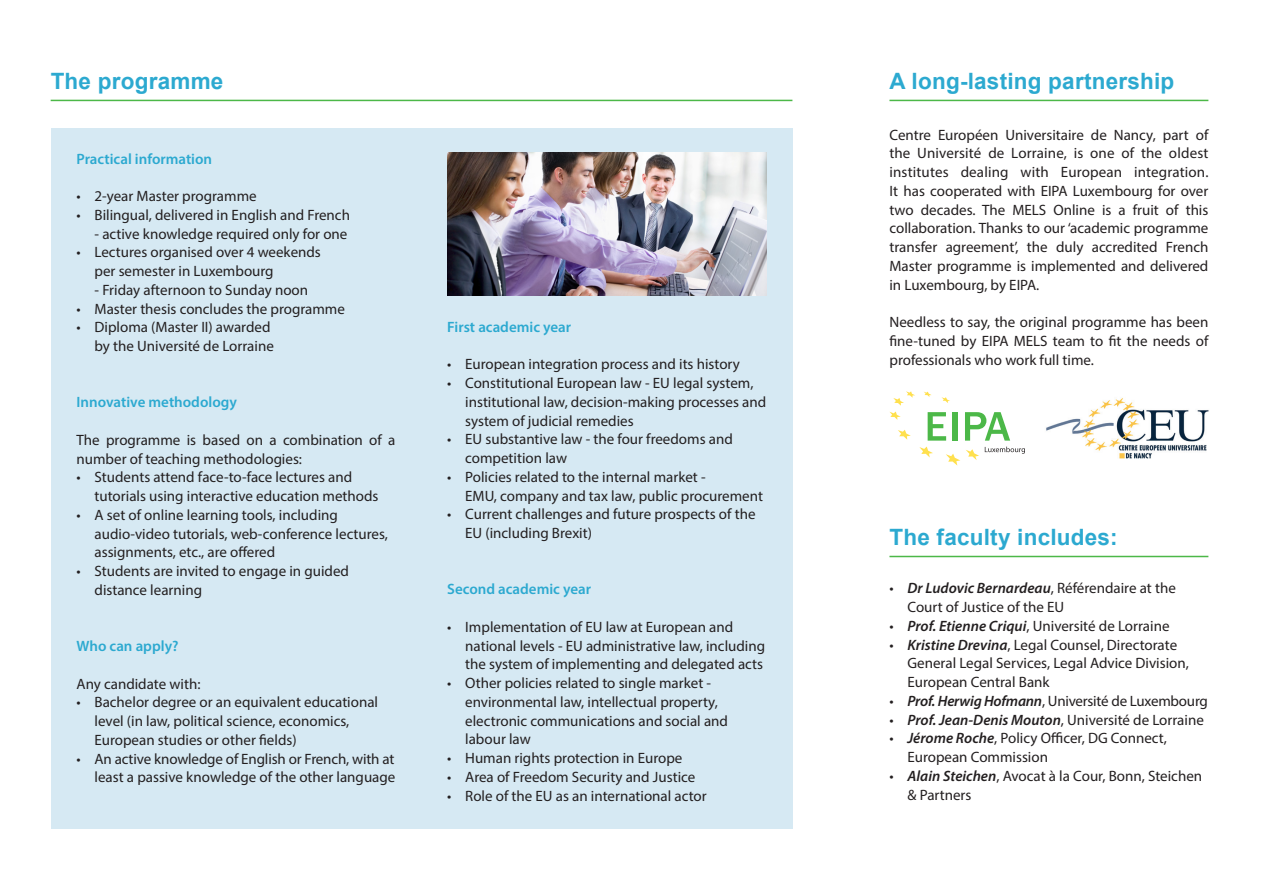
<style>
.page{position:relative;width:1263px;height:893px;background:#fff}
.page>*{position:absolute;margin:0;border:0;box-sizing:border-box;transform-origin:0 0}
.t1{font:700 22.5px "Arial";letter-spacing:.01em;color:#2ca9d0}
.t2{font:15px/18.8px "Myriad Pro";color:#231f20}
.t3{font:600 15px "Myriad Pro";color:#2ca9d0}
.s1{font-weight:600;font-style:italic}
</style>
<div class="page">
<div style="left:51px;top:128px;width:741px;height:701px;background:#d6e9f3"></div>
<svg style="left:985px;top:447px;width:40px;height:7px"></svg>
<svg style="left:966px;top:449px;width:13px;height:11px"></svg>
<svg style="left:946px;top:454px;width:14px;height:12px"></svg>
<svg style="left:941px;top:397px;width:9px;height:6px"></svg>
<svg style="left:919px;top:447px;width:14px;height:10px"></svg>
<svg style="left:924px;top:392px;width:7px;height:5px"></svg>
<svg style="left:898px;top:430px;width:13px;height:10px"></svg>
<svg style="left:889px;top:391px;width:26px;height:29px"></svg>
<svg style="left:928px;top:412px;width:18px;height:29px"></svg>
<div style="left:953px;top:412px;width:5px;height:29px;background:#4cb848"></div>
<svg style="left:965px;top:412px;width:45px;height:29px"></svg>
<img style="left:1046px;top:398px;width:163px;height:61px">
<img style="left:447px;top:152px;width:319px;height:143px">
<hr style="left:51px;top:100px;width:741px;height:1px;background:#4cb848">
<hr style="left:889px;top:100px;width:319px;height:1px;background:#4cb848">
<hr style="left:889px;top:556px;width:319px;height:1px;background:#4cb848">
<p class="t1" style="left:51px;top:66px;width:174px">The programme</p>
<p class="t1" style="left:889px;top:66px;width:286px">A long-lasting partnership</p>
<p class="t3" style="left:77px;top:149px;width:137px">Practical information</p>
<p class="t2" style="left:77px;top:186px;width:182px">• 2-year Master programme</p>
<p class="t2" style="left:77px;top:205px;width:275px">• Bilingual, delivered in English and French</p>
<p class="t2" style="left:95px;top:224px;width:254px">- active knowledge required only for one</p>
<p class="t2" style="left:77px;top:243px;width:246px">• Lectures organised over 4 weekends</p>
<p class="t2" style="left:95px;top:261px;width:181px">per semester in Luxembourg</p>
<p class="t2" style="left:95px;top:280px;width:215px">- Friday afternoon to Sunday noon</p>
<p class="t2" style="left:77px;top:299px;width:270px">• Master thesis concludes the programme</p>
<p class="t2" style="left:77px;top:318px;width:195px">• Diploma (Master II) awarded</p>
<p class="t2" style="left:95px;top:336px;width:181px">by the Université de Lorraine</p>
<p class="t3" style="left:77px;top:393px;width:162px">Innovative methodology</p>
<p class="t2" style="left:77px;top:430px;width:320px">The programme is based on a combination of a number of teaching methodologies:</p>
<p class="t2" style="left:77px;top:468px;width:277px">• Students attend face-to-face lectures and</p>
<p class="t2" style="left:95px;top:486px;width:285px">tutorials using interactive education methods</p>
<p class="t2" style="left:77px;top:505px;width:263px">• A set of online learning tools, including</p>
<p class="t2" style="left:95px;top:524px;width:295px">audio-video tutorials, web-conference lectures,</p>
<p class="t2" style="left:95px;top:543px;width:182px">assignments, etc., are offered</p>
<p class="t2" style="left:77px;top:561px;width:274px">• Students are invited to engage in guided</p>
<p class="t2" style="left:95px;top:580px;width:109px">distance learning</p>
<p class="t3" style="left:77px;top:637px;width:104px">Who can apply?</p>
<p class="t2" style="left:77px;top:674px;width:125px">Any candidate with:</p>
<p class="t2" style="left:77px;top:693px;width:303px">• Bachelor degree or an equivalent educational</p>
<p class="t2" style="left:95px;top:711px;width:256px">level (in law, political science, economics,</p>
<p class="t2" style="left:95px;top:730px;width:204px">European studies or other fields)</p>
<p class="t2" style="left:77px;top:749px;width:319px">• An active knowledge of English or French, with at</p>
<p class="t2" style="left:95px;top:768px;width:302px">least a passive knowledge of the other language</p>
<p class="t3" style="left:447px;top:317px;width:125px">First academic year</p>
<p class="t2" style="left:447px;top:355px;width:294px">• European integration process and its history</p>
<p class="t2" style="left:447px;top:374px;width:308px">• Constitutional European law - EU legal system,</p>
<p class="t2" style="left:465px;top:392px;width:302px">institutional law, decision-making processes and</p>
<p class="t2" style="left:465px;top:411px;width:170px">system of judicial remedies</p>
<p class="t2" style="left:447px;top:430px;width:287px">• EU substantive law - the four freedoms and</p>
<p class="t2" style="left:465px;top:449px;width:103px">competition law</p>
<p class="t2" style="left:447px;top:467px;width:260px">• Policies related to the internal market -</p>
<p class="t2" style="left:465px;top:486px;width:299px">EMU, company and tax law, public procurement</p>
<p class="t2" style="left:447px;top:505px;width:310px">• Current challenges and future prospects of the</p>
<p class="t2" style="left:465px;top:524px;width:128px">EU (including Brexit)</p>
<p class="t3" style="left:447px;top:580px;width:145px">Second academic year</p>
<p class="t2" style="left:447px;top:617px;width:288px">• Implementation of EU law at European and</p>
<p class="t2" style="left:465px;top:636px;width:301px">national levels - EU administrative law, including</p>
<p class="t2" style="left:465px;top:655px;width:299px">the system of implementing and delegated acts</p>
<p class="t2" style="left:447px;top:674px;width:265px">• Other policies related to single market -</p>
<p class="t2" style="left:465px;top:692px;width:254px">environmental law, intellectual property,</p>
<p class="t2" style="left:465px;top:711px;width:264px">electronic communications and social and</p>
<p class="t2" style="left:465px;top:730px;width:67px">labour law</p>
<p class="t2" style="left:447px;top:749px;width:237px">• Human rights protection in Europe</p>
<p class="t2" style="left:447px;top:767px;width:250px">• Area of Freedom Security and Justice</p>
<p class="t2" style="left:447px;top:786px;width:261px">• Role of the EU as an international actor</p>
<p class="t2" style="left:889px;top:125px;width:320px;text-align:justify">Centre Européen Universitaire de Nancy, part of the Université de Lorraine, is one of the oldest institutes dealing with European integration.<br>It has cooperated with EIPA Luxembourg for over two decades. The MELS Online is a fruit of this collaboration. Thanks to our ‘academic programme transfer agreement’, the duly accredited French Master programme is implemented and delivered in Luxembourg, by EIPA.</p>
<p class="t2" style="left:889px;top:312px;width:320px;text-align:justify">Needless to say, the original programme has been fine-tuned by EIPA MELS team to fit the needs of professionals who work full time.</p>
<p class="t1" style="left:889px;top:522px;width:230px">The faculty includes:</p>
<p class="t2" style="left:907px;top:579px;width:270px;text-indent:-18px">• <span class="s1">Dr Ludovic Bernardeau</span>, Référendaire at the<br>Court of Justice of the EU</p>
<p class="t2" style="left:889px;top:616px;width:282px">• <span class="s1">Prof. Etienne Criqui</span>, Université de Lorraine</p>
<p class="t2" style="left:907px;top:635px;width:283px;text-indent:-18px">• <span class="s1">Kristine Drevina</span>, Legal Counsel, Directorate<br>General Legal Services, Legal Advice Division,<br>European Central Bank</p>
<p class="t2" style="left:889px;top:691px;width:320px">• <span class="s1">Prof. Herwig Hofmann</span>, Université de Luxembourg</p>
<p class="t2" style="left:889px;top:710px;width:316px">• <span class="s1">Prof. Jean-Denis Mouton</span>, Université de Lorraine</p>
<p class="t2" style="left:907px;top:729px;width:261px;text-indent:-18px">• <span class="s1">Jérome Roche</span>, Policy Officer, DG Connect,<br>European Commission</p>
<p class="t2" style="left:907px;top:766px;width:296px;text-indent:-18px">• <span class="s1">Alain Steichen</span>, Avocat à la Cour, Bonn, Steichen &amp; Partners</p>
</div>
